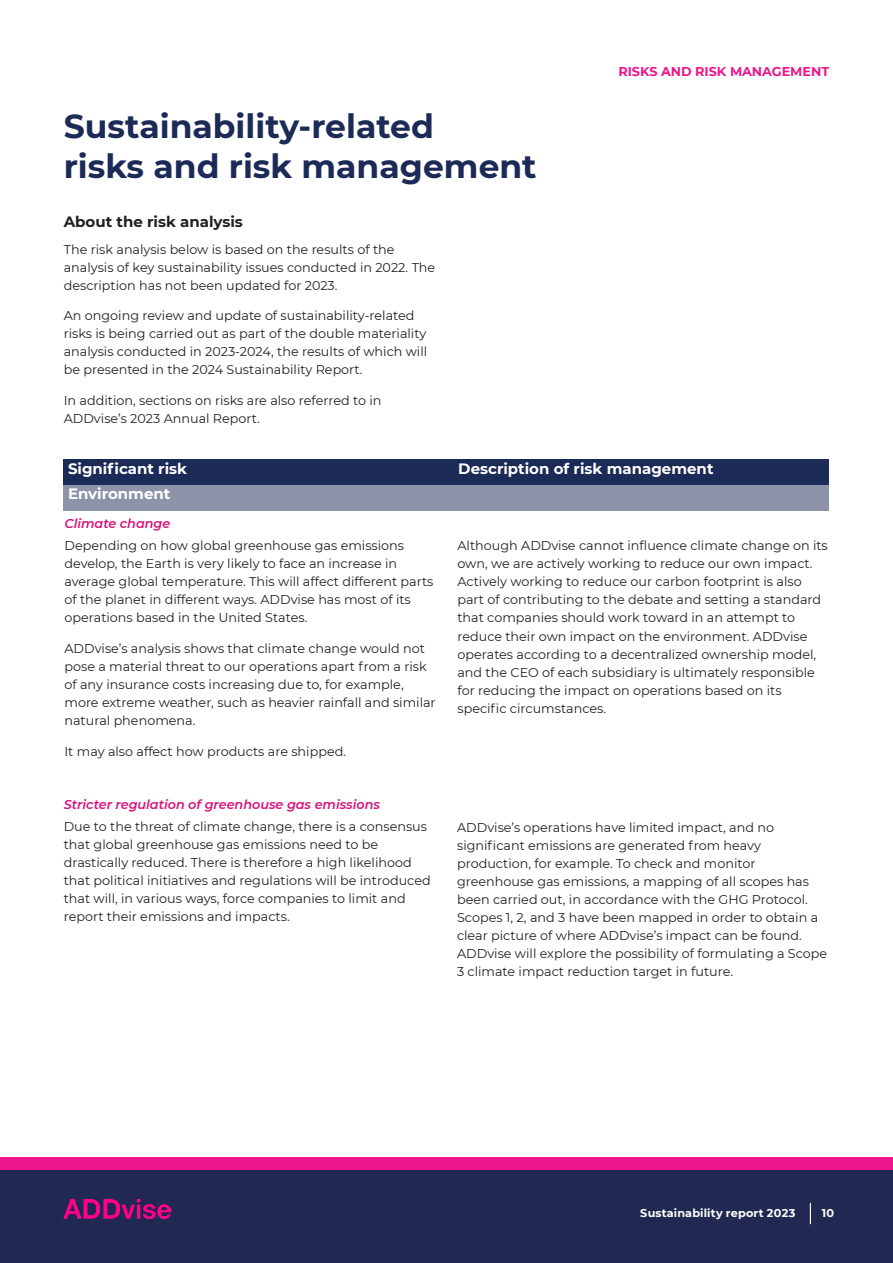
<style>
.page{position:relative;width:893px;height:1263px;background:#fff}
.page>*{position:absolute;margin:0;border:0;box-sizing:border-box;transform-origin:0 0}
.ADDvise_rubrik_1{font:700 33px/39.6px "Montserrat";color:#1b2a56}
.ADDvise_brödtext_indrag{font:700 15px "Montserrat";color:#fff}
.ADDvise_brödtext_indrag-2{font:700 15px "Montserrat";color:#231f20}
.ADDvise_tabellbröd_vänster{font:12.75px/18px "Montserrat";color:#231f20}
.ADDvise_brödtext_indrag-3{font:12.75px/18px "Montserrat";color:#231f20}
.ADDvise_tabellbröd_vänster_indrag{font:12.75px/18px "Montserrat";color:#231f20}
.ADDvise_tabellbröd_vänster-2{font:italic 600 12.75px "Montserrat";color:#d8107c}
.ADDvise_sidrubrik{font:700 12.75px "Montserrat";color:#ed178c}
.ADDvise_dokumentrubrik{font:700 11.25px "Montserrat";letter-spacing:.015em;color:#fff}
</style>
<div class="page">
<div style="left:0;top:1161px;width:893px;height:102px;background:#212952"></div>
<div style="left:0;top:1157px;width:893px;height:12px;background:#ed178c"></div>
<svg style="left:810px;top:1203px;width:1px;height:21px"></svg>
<img style="left:64px;top:1199px;width:106px;height:19px">
<div style="left:64px;top:459px;width:765px;height:26px;background:#1b2a56"></div>
<div style="left:64px;top:485px;width:765px;height:25px;background:#8d94aa"></div>
<p class="ADDvise_rubrik_1" style="left:64px;top:105px;width:474px">Sustainability-related<br>risks and risk management</p>
<p class="ADDvise_brödtext_indrag-2" style="left:64px;top:211px;width:181px">About the risk analysis</p>
<p class="ADDvise_brödtext_indrag-3" style="left:64px;top:240px;width:373px">The risk analysis below is based on the results of the analysis of key sustainability issues conducted in 2022. The description has not been updated for 2023.</p>
<p class="ADDvise_brödtext_indrag-3" style="left:64px;top:306px;width:365px">An ongoing review and update of sustainability-related risks is being carried out as part of the double materiality analysis conducted in 2023-2024, the results of which will be presented in the 2024 Sustainability Report.</p>
<p class="ADDvise_brödtext_indrag-3" style="left:64px;top:391px;width:319px">In addition, sections on risks are also referred to in<br>ADDvise’s 2023 Annual Report.</p>
<p class="ADDvise_sidrubrik" style="left:618px;top:62px;width:212px">RISKS AND RISK MANAGEMENT</p>
<p class="ADDvise_brödtext_indrag" style="left:68px;top:458px;width:121px">Significant risk</p>
<p class="ADDvise_brödtext_indrag" style="left:458px;top:458px;width:257px">Description of risk management</p>
<p class="ADDvise_brödtext_indrag" style="left:68px;top:483px;width:104px">Environment</p>
<p class="ADDvise_tabellbröd_vänster-2" style="left:64px;top:515px;width:107px">Climate change</p>
<p class="ADDvise_tabellbröd_vänster" style="left:64px;top:536px;width:370px">Depending on how global greenhouse gas emissions develop, the Earth is very likely to face an increase in average global temperature. This will affect different parts of the planet in different ways. ADDvise has most of its operations based in the United States.</p>
<p class="ADDvise_tabellbröd_vänster_indrag" style="left:64px;top:639px;width:373px">ADDvise’s analysis shows that climate change would not pose a material threat to our operations apart from a risk of any insurance costs increasing due to, for example, more extreme weather, such as heavier rainfall and similar natural phenomena.</p>
<p class="ADDvise_tabellbröd_vänster" style="left:64px;top:742px;width:283px">It may also affect how products are shipped.</p>
<p class="ADDvise_tabellbröd_vänster" style="left:457px;top:536px;width:372px">Although ADDvise cannot influence climate change on its own, we are actively working to reduce our own impact.<br>Actively working to reduce our carbon footprint is also part of contributing to the debate and setting a standard that companies should work toward in an attempt to reduce their own impact on the environment. ADDvise operates according to a decentralized ownership model, and the CEO of each subsidiary is ultimately responsible for reducing the impact on operations based on its specific circumstances.</p>
<p class="ADDvise_tabellbröd_vänster-2" style="left:64px;top:795px;width:318px">Stricter regulation of greenhouse gas emissions</p>
<p class="ADDvise_tabellbröd_vänster" style="left:64px;top:817px;width:368px">Due to the threat of climate change, there is a consensus that global greenhouse gas emissions need to be drastically reduced. There is therefore a high likelihood that political initiatives and regulations will be introduced that will, in various ways, force companies to limit and report their emissions and impacts.</p>
<p class="ADDvise_tabellbröd_vänster" style="left:457px;top:818px;width:372px">ADDvise’s operations have limited impact, and no significant emissions are generated from heavy production, for example. To check and monitor greenhouse gas emissions, a mapping of all scopes has been carried out, in accordance with the GHG Protocol.<br>Scopes 1, 2, and 3 have been mapped in order to obtain a clear picture of where ADDvise’s impact can be found.<br>ADDvise will explore the possibility of formulating a Scope 3 climate impact reduction target in future.</p>
<p class="ADDvise_dokumentrubrik" style="left:640px;top:1205px;width:157px">Sustainability report 2023</p>
<p class="ADDvise_dokumentrubrik" style="left:822px;top:1205px;width:14px">10</p>
</div>
